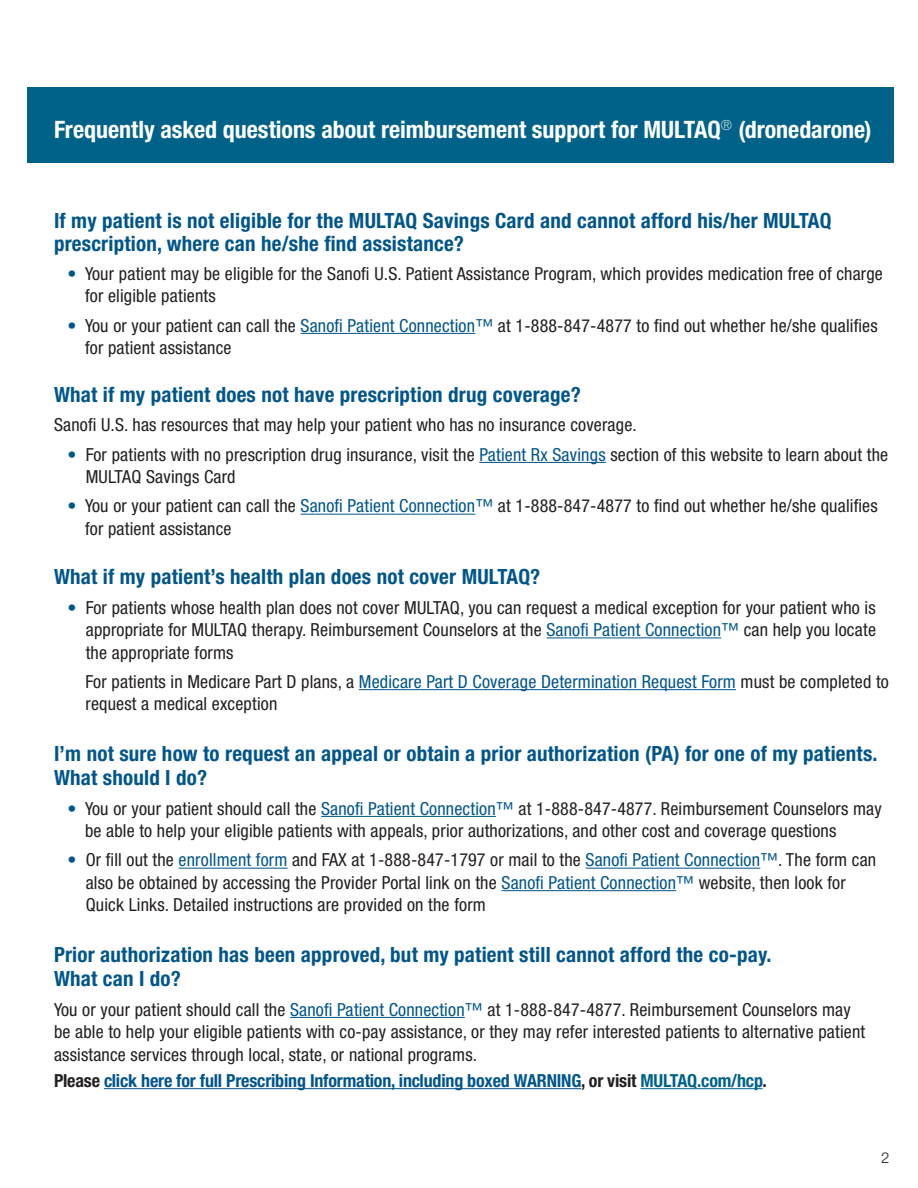
<style>
.page{position:relative;width:918px;height:1188px;background:#fff}
.page>*{position:absolute;margin:0;border:0;box-sizing:border-box;transform-origin:0 0}
.H2_Blue_13pt{font:700 condensed 24px "Helvetica Neue LT Std";color:#fff}
.H2_Blue_13pt-2{font:700 condensed 21px/22.5px "Helvetica Neue LT Std";letter-spacing:.01em;color:#00558b}
.TEXT{font:700 condensed 21px/24px "Helvetica Neue LT Std";letter-spacing:.01em;color:#00558b}
.TEXT-2{font:condensed 18px/22.5px "Helvetica Neue LT Std";letter-spacing:.01em;color:#231f20}
.TEXT-3{font:700 condensed 18px "Helvetica Neue LT Std";letter-spacing:-.01em;color:#00558b}
.Legal_Helvetica_Ligh{font:300 15px "Helvetica Neue LT Std";color:#231f20}
.s1{color:#00558b}
.s2{color:#231f20}
.s3{color:#006288}
</style>
<div class="page">
<div style="left:27px;top:87px;width:866px;height:76px;background:#006288"></div>
<hr style="left:301px;top:333px;width:174px;height:1px;background:#00558b">
<hr style="left:479px;top:462px;width:127px;height:1px;background:#00558b">
<hr style="left:301px;top:514px;width:174px;height:1px;background:#00558b">
<hr style="left:546px;top:637px;width:175px;height:1px;background:#00558b">
<hr style="left:359px;top:689px;width:377px;height:1px;background:#00558b">
<hr style="left:321px;top:816px;width:175px;height:1px;background:#00558b">
<hr style="left:179px;top:868px;width:109px;height:1px;background:#00558b">
<hr style="left:586px;top:868px;width:174px;height:1px;background:#00558b">
<hr style="left:501px;top:890px;width:175px;height:1px;background:#00558b">
<hr style="left:290px;top:1017px;width:175px;height:1px;background:#00558b">
<hr style="left:104px;top:1088px;width:477px;height:1px;background:#00558b">
<hr style="left:641px;top:1088px;width:122px;height:1px;background:#006288">
<p class="H2_Blue_13pt" style="left:54px;top:115px;width:819px">Frequently asked questions about reimbursement support for MULTAQ<sup>®</sup> (dronedarone)</p>
<p class="H2_Blue_13pt-2" style="left:54px;top:209px;width:779px">If my patient is not eligible for the MULTAQ Savings Card and cannot afford his/her MULTAQ prescription, where can he/she find assistance?</p>
<p class="TEXT-2" style="left:85px;top:262px;width:799px;text-indent:-18px"><span class="s1">•</span> Your patient may be eligible for the Sanofi U.S. Patient Assistance Program, which provides medication free of charge for eligible patients</p>
<p class="TEXT-2" style="left:85px;top:314px;width:794px;text-indent:-18px"><span class="s1">•</span> You or your patient can call the <span class="s1">Sanofi Patient Connection™</span> at 1-888-847-4877 to find out whether he/she qualifies for patient assistance</p>
<p class="H2_Blue_13pt-2" style="left:54px;top:383px;width:528px">What if my patient does not have prescription drug coverage?</p>
<p class="TEXT-2" style="left:54px;top:414px;width:584px">Sanofi U.S. has resources that may help your patient who has no insurance coverage.</p>
<p class="TEXT-2" style="left:86px;top:443px;width:804px;text-indent:-18px"><span class="s1">•</span> For patients with no prescription drug insurance, visit the <span class="s1">Patient Rx Savings</span> section of this website to learn about the<br>MULTAQ Savings Card</p>
<p class="TEXT-2" style="left:85px;top:495px;width:794px;text-indent:-18px"><span class="s1">•</span> You or your patient can call the <span class="s1">Sanofi Patient Connection™</span> at 1-888-847-4877 to find out whether he/she qualifies for patient assistance</p>
<p class="H2_Blue_13pt-2" style="left:54px;top:565px;width:488px">What if my patient’s health plan does not cover MULTAQ?</p>
<p class="TEXT-2" style="left:86px;top:596px;width:792px;text-align:justify;text-indent:-18px"><span class="s1">•</span> For patients whose health plan does not cover MULTAQ, you can request a medical exception for your patient who is appropriate for MULTAQ therapy. Reimbursement Counselors at the <span class="s1">Sanofi Patient Connection™</span> can help you locate the appropriate forms</p>
<p class="TEXT-2" style="left:85px;top:670px;width:805px">For patients in Medicare Part D plans, a <span class="s1">Medicare Part D Coverage Determination Request Form</span> must be completed to request a medical exception</p>
<p class="TEXT" style="left:54px;top:742px;width:825px">I’m not sure how to request an appeal or obtain a prior authorization (PA) for one of my patients.<br>What should I do?</p>
<p class="TEXT-2" style="left:85px;top:797px;width:798px;text-indent:-18px"><span class="s1">•</span> You or your patient should call the <span class="s1">Sanofi Patient Connection™</span> at 1-888-847-4877. Reimbursement Counselors may be able to help your eligible patients with appeals, prior authorizations, and other cost and coverage questions</p>
<p class="TEXT-2" style="left:86px;top:849px;width:792px;text-indent:-18px"><span class="s1">•</span> Or fill out the <span class="s1">enrollment form</span> and FAX at 1-888-847-1797 or mail to the <span class="s1">Sanofi Patient Connection™</span>. The form can also be obtained by accessing the Provider Portal link on the <span class="s1">Sanofi Patient Connection™</span> website, then look for<br>Quick Links. Detailed instructions are provided on the form</p>
<p class="TEXT" style="left:54px;top:943px;width:719px">Prior authorization has been approved, but my patient still cannot afford the co-pay.<br>What can I do?</p>
<p class="TEXT-2" style="left:54px;top:998px;width:813px">You or your patient should call the <span class="s1">Sanofi Patient Connection™</span> at 1-888-847-4877. Reimbursement Counselors may be able to help your eligible patients with co-pay assistance, or they may refer interested patients to alternative patient assistance services through local, state, or national programs.</p>
<p class="TEXT-3" style="left:54px;top:1070px;width:714px"><span class="s2">Please</span> click here for full Prescribing Information, including boxed WARNING<span class="s2">, or visit</span> <span class="s3">MULTAQ.com/hcp</span><span class="s2">.</span></p>
<p class="Legal_Helvetica_Ligh" style="left:881px;top:1148px;width:10px">2</p>
</div>
